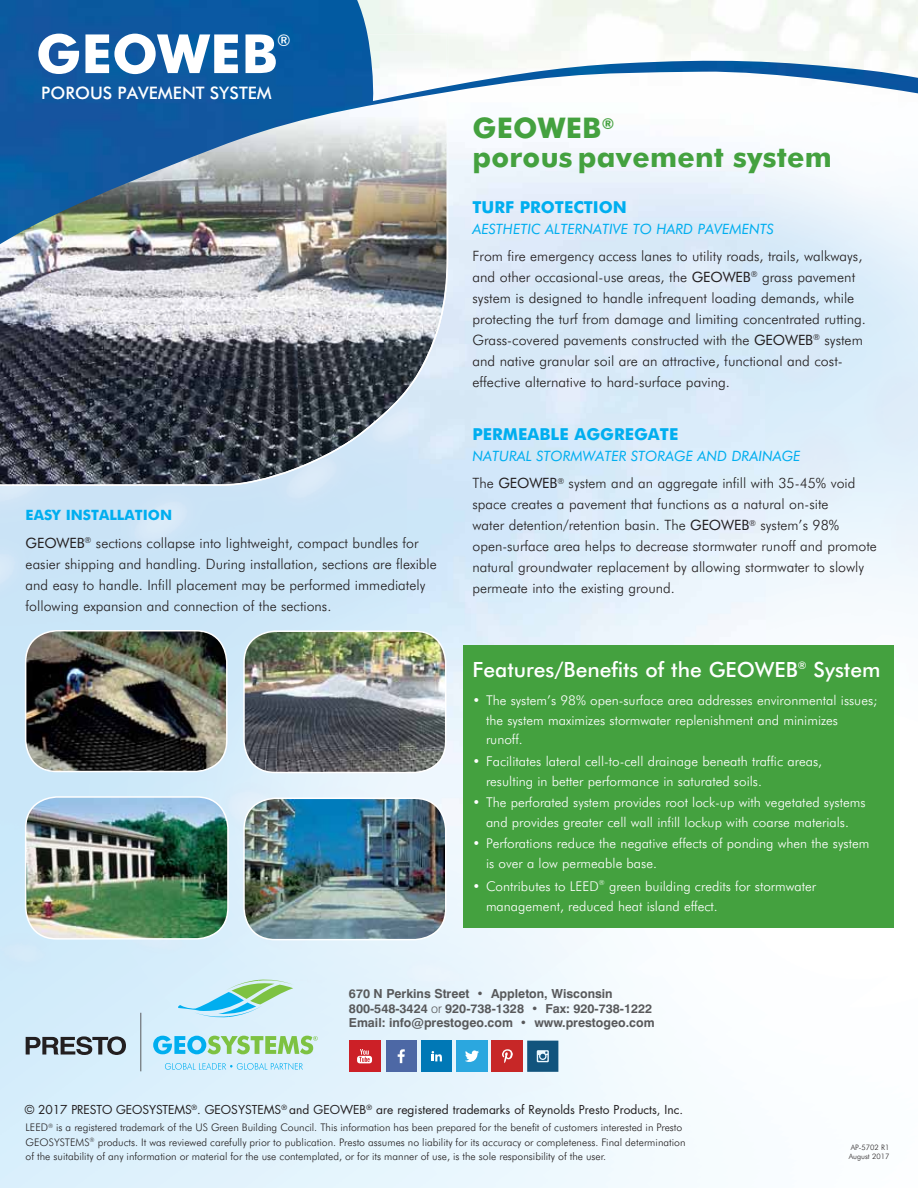
<style>
.page{position:relative;width:918px;height:1188px;background:#fff}
.page>*{position:absolute;margin:0;border:0;box-sizing:border-box;transform-origin:0 0}
.t1{font:700 54px "Futura BT";color:#fff}
.t2{font:700 28.5px/28.5px "Futura BT";letter-spacing:.01em;color:#44a13f}
.t3{font:500 21px "Futura BT";color:#fff}
.t4{font:500 17.25px "Futura BT";color:#fff}
.t5{font:700 16.5px "Futura BT";color:#00aeef}
.t6{font:500 16.2px "Futura BT";color:#fff}
.t7{font:300 14.25px/21px "Futura BT";color:#231f20}
.t8{font:italic 14.25px "Futura BT";color:#00aeef}
.t9{font:300 13.5px/19.5px "Futura BT";color:#fff}
.t10{font:700 12.45px/14.2px "Swiss 721 BT";color:#58595b}
.t11{font:12px "Futura";color:#231f20}
.t12{font:300 10.5px/14.2px "Futura BT";color:#231f20}
.t13{font:300 7.5px/9px "Futura BT";color:#231f20}
.s1{font-weight:700;color:#00aeef}
.s2{font-weight:400}
.s3{font-weight:400;font-style:italic;color:#00aeef}
.s4{font-weight:300}
</style>
<div class="page">
<img style="left:408px;top:244px;width:510px;height:944px">
<img style="left:357px;top:437px;width:51px;height:751px">
<img style="left:306px;top:443px;width:51px;height:745px">
<hr style="left:140px;top:1013px;width:1px;height:58px;background:#58595b">
<svg style="left:165px;top:1063px;width:138px;height:7px"></svg>
<svg style="left:178px;top:979px;width:116px;height:39px;background:#aedfdf"></svg>
<svg style="left:153px;top:1036px;width:165px;height:18px;background:#8fd2b5"></svg>
<svg style="left:26px;top:1036px;width:100px;height:19px;background:#7d878e"></svg>
<div style="left:456px;top:1041px;width:32px;height:31px;background:#2ba7df"></div>
<svg style="left:465px;top:1050px;width:14px;height:12px"></svg>
<div style="left:492px;top:1041px;width:31px;height:31px;background:#c72727"></div>
<svg style="left:502px;top:1049px;width:11px;height:14px"></svg>
<div style="left:349px;top:1041px;width:31px;height:31px;background:#cc2027"></div>
<svg style="left:357px;top:1049px;width:15px;height:14px"></svg>
<div style="left:386px;top:1041px;width:31px;height:31px;background:#4d68a5"></div>
<svg style="left:398px;top:1049px;width:7px;height:14px"></svg>
<div style="left:421px;top:1041px;width:31px;height:31px;background:#0078b6"></div>
<svg style="left:432px;top:1051px;width:10px;height:10px"></svg>
<svg style="left:527px;top:1041px;width:31px;height:31px"></svg>
<div style="left:463px;top:645px;width:430px;height:283px;background:#44a13f"></div>
<img style="left:0;top:244px;width:298px;height:197px">
<img style="left:298px;top:244px;width:149px;height:193px">
<img style="left:298px;top:437px;width:58px;height:30px">
<img style="left:398px;top:258px;width:50px;height:143px">
<img style="left:349px;top:398px;width:50px;height:45px">
<img style="left:0;top:441px;width:349px;height:45px">
<img style="left:244px;top:798px;width:202px;height:142px;border-radius:31px">
<div style="left:243px;top:798px;width:204px;height:142px;border:2px solid #fff;border-radius:31px"></div>
<img style="left:244px;top:631px;width:202px;height:142px;border-radius:31px">
<div style="left:243px;top:630px;width:203px;height:143px;border:2px solid #fff;border-radius:31px"></div>
<img style="left:26px;top:631px;width:201px;height:140px">
<div style="left:25px;top:630px;width:203px;height:142px;border:2px solid #fff;border-radius:31px"></div>
<img style="left:26px;top:797px;width:202px;height:142px;border-radius:31px">
<div style="left:25px;top:796px;width:204px;height:144px;border:2px solid #fff;border-radius:31px"></div>
<img style="left:0;top:0;width:918px;height:244px">
<h1 class="t1" style="left:36px;top:34px;width:244px">GEOWEB</h1>
<p class="t6" style="left:277px;top:34px;width:15px">®</p>
<p class="t4" style="left:41px;top:86px;width:232px">POROUS PAVEMENT SYSTEM</p>
<p class="t7" style="left:26px;top:503px;width:394px;line-height:27.5px"><span class="s1">EASY INSTALLATION<br></span><span class="s2">GEOWEB</span><sup>®</sup> sections collapse into lightweight, compact bundles for</p>
<p class="t7" style="left:26px;top:554px;width:413px">easier shipping and handling. During installation, sections are flexible and easy to handle. Infill placement may be performed immediately following expansion and connection of the sections.</p>
<h2 class="t2" style="left:473px;top:117px;width:361px">GEOWEB<sup>®<br></sup>porous pavement system</h2>
<p class="t5" style="left:473px;top:201px;width:156px">TURF PROTECTION</p>
<p class="t8" style="left:473px;top:223px;width:303px">AESTHETIC ALTERNATIVE TO HARD PAVEMENTS</p>
<p class="t7" style="left:473px;top:247px;width:395px">From fire emergency access lanes to utility roads, trails, walkways, and other occasional-use areas, the <span class="s2">GEOWEB</span><sup>®</sup> grass pavement system is designed to handle infrequent loading demands, while protecting the turf from damage and limiting concentrated rutting.<br>Grass-covered pavements constructed with the <span class="s2">GEOWEB</span><sup>®</sup> system and native granular soil are an attractive, functional and cost&shy;effective alternative to hard-surface paving.</p>
<p class="t5" style="left:473px;top:428px;width:207px">PERMEABLE AGGREGATE</p>
<p class="t7" style="left:473px;top:443px;width:384px;line-height:27.5px"><span class="s3">NATURAL STORMWATER STORAGE AND DRAINAGE<br></span>The <span class="s2">GEOWEB</span><sup>®</sup> system and an aggregate infill with 35-45% void</p>
<p class="t7" style="left:473px;top:495px;width:406px">space creates a pavement that functions as a natural on-site<br>water detention/retention basin. The <span class="s2">GEOWEB</span><sup>®</sup> system’s 98% open-surface area helps to decrease stormwater runoff and promote natural groundwater replacement by allowing stormwater to slowly permeate into the existing ground.</p>
<h3 class="t3" style="left:473px;top:661px;width:409px">Features/Benefits of the GEOWEB<sup>®</sup> System</h3>
<p class="t9" style="left:486px;top:692px;width:393px;text-indent:-14px">• The system’s 98% open-surface area addresses environmental issues; the system maximizes stormwater replenishment and minimizes runoff.</p>
<p class="t9" style="left:486px;top:753px;width:338px;text-indent:-14px">• Facilitates lateral cell-to-cell drainage beneath traffic areas, resulting in better performance in saturated soils.</p>
<p class="t9" style="left:473px;top:794px;width:395px;text-align:center">• The perforated system provides root lock-up with vegetated systems and provides greater cell wall infill lockup with coarse materials.</p>
<p class="t9" style="left:486px;top:835px;width:385px;text-indent:-14px">• Perforations reduce the negative effects of ponding when the system is over a low permeable base.</p>
<p class="t9" style="left:486px;top:878px;width:332px;text-indent:-14px">• Contributes to LEED<sup>®</sup> green building credits for stormwater management, reduced heat island effect.</p>
<p class="t10" style="left:349px;top:987px;width:307px">670 N Perkins Street <span class="s2">•</span> Appleton, Wisconsin<br>800-548-3424 <span class="s4">or</span> 920-738-1328 <span class="s2">•</span> Fax: 920-738-1222<br>Email: info@prestogeo.com <span class="s2">•</span> www.prestogeo.com</p>
<p class="t11" style="left:25px;top:1104px;width:660px">© 2017 PRESTO GEOSYSTEMS<sup>®</sup>. GEOSYSTEMS<sup>®</sup> and GEOWEB<sup>®</sup> are registered trademarks of Reynolds Presto Products, Inc.</p>
<p class="t12" style="left:26px;top:1122px;width:661px">LEED<sup>®</sup> is a registered trademark of the US Green Building Council. This information has been prepared for the benefit of customers interested in Presto<br>GEOSYSTEMS<sup>®</sup> products. It was reviewed carefully prior to publication. Presto assumes no liability for its accuracy or completeness. Final determination of the suitability of any information or material for the use contemplated, or for its manner of use, is the sole responsibility of the user.</p>
<p class="t13" style="left:849px;top:1144px;width:42px">AP-5702 R1<br>August 2017</p>
</div>
